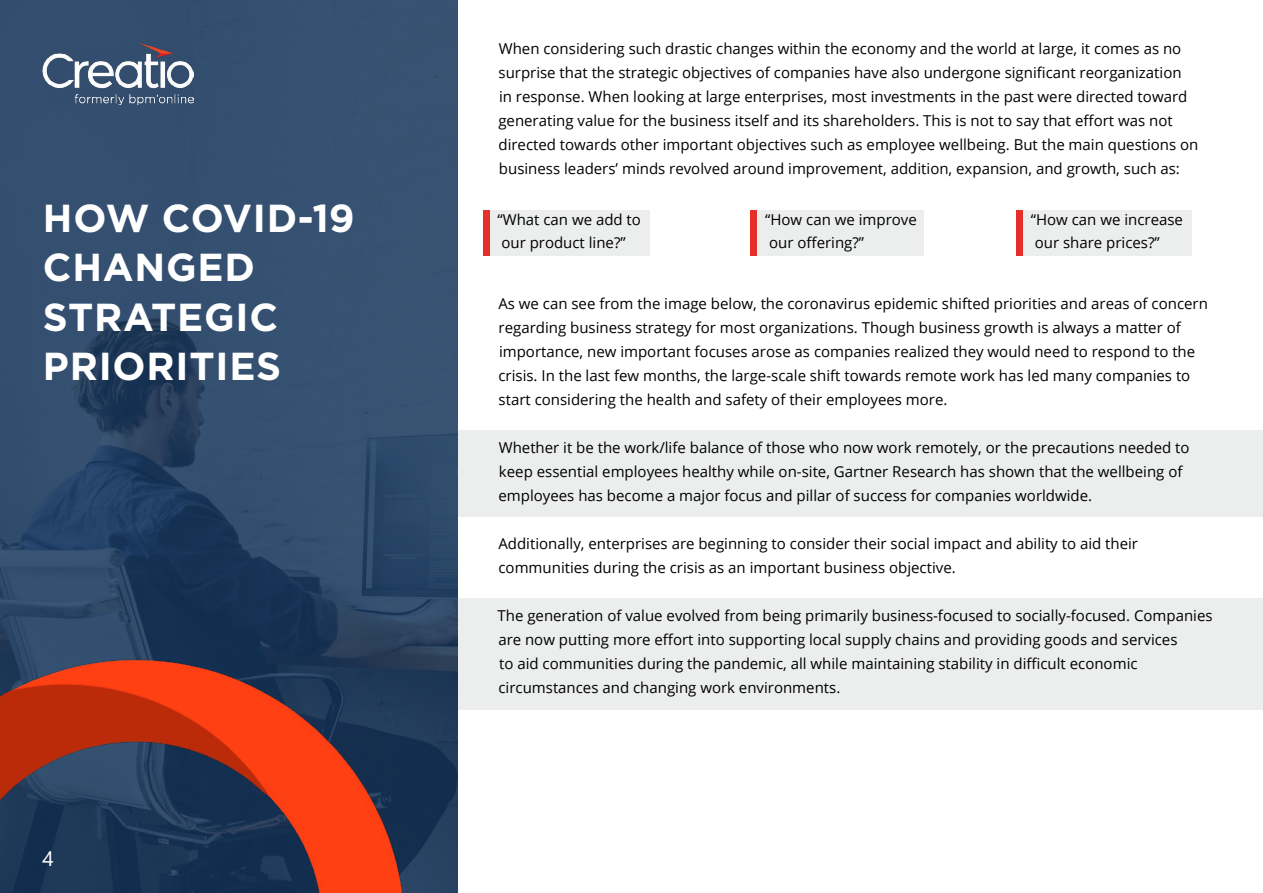
<style>
.page{position:relative;width:1263px;height:893px;background:#fff}
.page>*{position:absolute;margin:0;border:0;box-sizing:border-box;transform-origin:0 0}
.t1{font:700 39px/49.5px "Gotham Pro";letter-spacing:.02em;color:#fff}
.t2{font:21px "Segoe UI";color:#fff}
.t3{font:15px/24px "Open Sans";color:#000}
</style>
<div class="page">
<div style="left:457px;top:598px;width:806px;height:112px;background:#eceded"></div>
<div style="left:457px;top:430px;width:806px;height:86px;background:#eceded"></div>
<svg style="left:0;top:0;width:457px;height:585px;background:#314c6c"></svg>
<img style="left:43px;top:43px;width:151px;height:61px">
<img style="left:0;top:585px;width:457px;height:308px">
<div style="left:489px;top:210px;width:160px;height:46px;background:#eceded"></div>
<div style="left:483px;top:210px;width:6px;height:46px;background:#e52f28"></div>
<div style="left:757px;top:210px;width:166px;height:46px;background:#eceded"></div>
<div style="left:750px;top:210px;width:7px;height:46px;background:#e52f28"></div>
<div style="left:1023px;top:210px;width:168px;height:46px;background:#eceded"></div>
<div style="left:1016px;top:210px;width:7px;height:46px;background:#e52f28"></div>
<h1 class="t1" style="left:43px;top:192px;width:313px">HOW COVID-19<br>CHANGED<br>STRATEGIC<br>PRIORITIES</h1>
<h2 class="t2" style="left:43px;top:838px;width:13px">4</h2>
<p class="t3" style="left:498px;top:36px;width:702px">When considering such drastic changes within the economy and the world at large, it comes as no surprise that the strategic objectives of companies have also undergone significant reorganization<br>in response. When looking at large enterprises, most investments in the past were directed toward generating value for the business itself and its shareholders. This is not to say that effort was not directed towards other important objectives such as employee wellbeing. But the main questions on business leaders’ minds revolved around improvement, addition, expansion, and growth, such as:</p>
<p class="t3" style="left:497px;top:208px;width:145px;line-height:22.5px">“What can we add to our product line?”</p>
<p class="t3" style="left:765px;top:208px;width:153px;line-height:22.5px">“How can we improve our offering?”</p>
<p class="t3" style="left:1031px;top:208px;width:154px;line-height:22.5px">“How can we increase our share prices?”</p>
<p class="t3" style="left:498px;top:291px;width:711px">As we can see from the image below, the coronavirus epidemic shifted priorities and areas of concern regarding business strategy for most organizations. Though business growth is always a matter of importance, new important focuses arose as companies realized they would need to respond to the crisis. In the last few months, the large-scale shift towards remote work has led many companies to start considering the health and safety of their employees more.</p>
<p class="t3" style="left:498px;top:435px;width:693px">Whether it be the work/life balance of those who now work remotely, or the precautions needed to keep essential employees healthy while on-site, Gartner Research has shown that the wellbeing of employees has become a major focus and pillar of success for companies worldwide.</p>
<p class="t3" style="left:498px;top:531px;width:641px">Additionally, enterprises are beginning to consider their social impact and ability to aid their communities during the crisis as an important business objective.</p>
<p class="t3" style="left:498px;top:603px;width:716px">The generation of value evolved from being primarily business-focused to socially-focused. Companies are now putting more effort into supporting local supply chains and providing goods and services<br>to aid communities during the pandemic, all while maintaining stability in difficult economic circumstances and changing work environments.</p>
</div>
